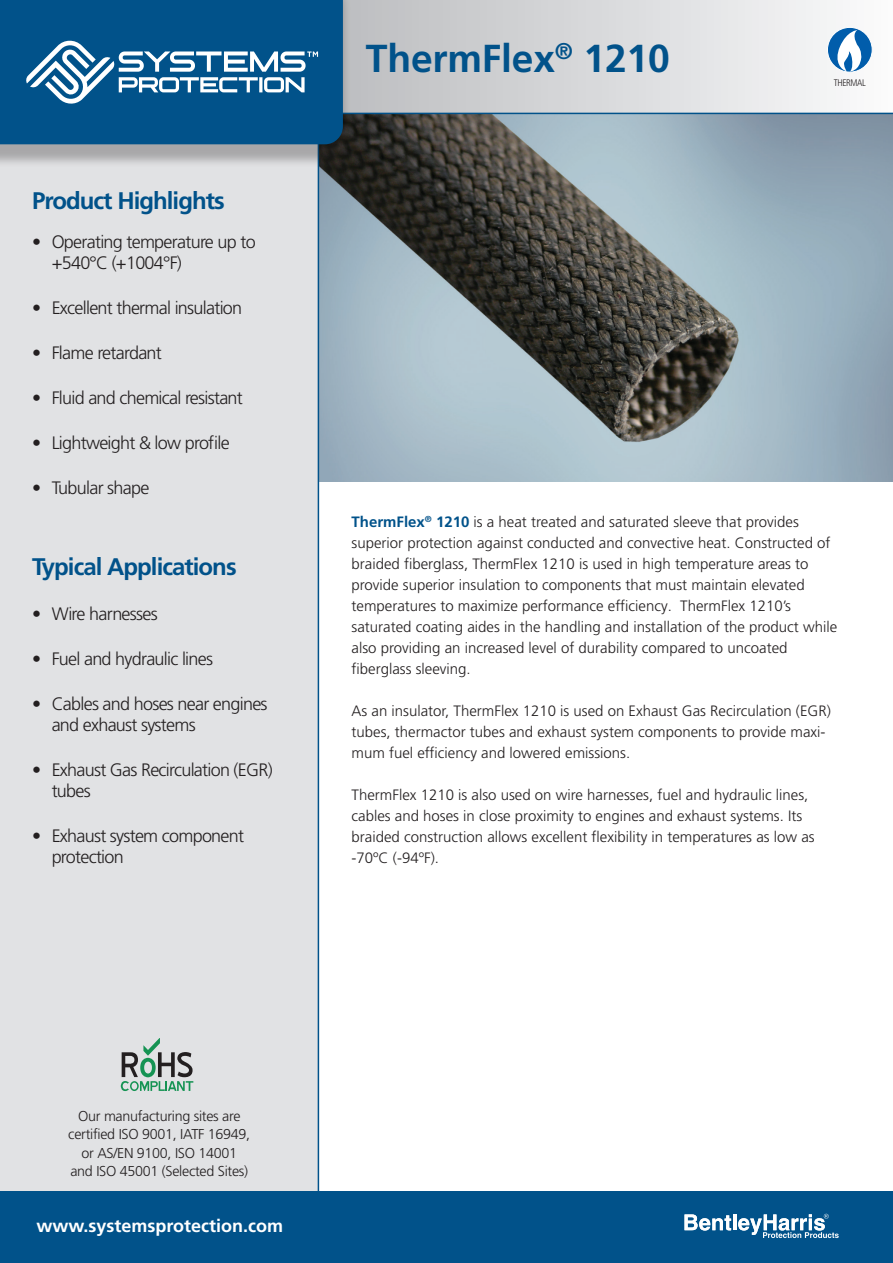
<style>
.page{position:relative;width:893px;height:1263px;background:#fff}
.page>*{position:absolute;margin:0;border:0;box-sizing:border-box;transform-origin:0 0}
.Product_Name{font:700 39px "Frutiger LT Pro";letter-spacing:-.005em;color:#01528a}
.Sidebar_Bullet{font:700 24px "Frutiger LT Pro";letter-spacing:-.04em;color:#01528a}
.Sidebar_Head{font:700 24px "Frutiger LT Pro";letter-spacing:-.04em;color:#01528a}
.Sidebar_Bullet-2{font:300 18px/21px "Frutiger LT Pro";letter-spacing:-.04em;color:#231f20}
.t1{font:700 18px "Frutiger LT Pro";color:#fff}
.Body{font:300 15px/21px "Frutiger LT Pro";color:#231f20}
.t2{font:300 14.25px/18.3px "Frutiger";letter-spacing:-.02em;color:#231f20;text-align:center}
.t3{font:300 condensed 9.45px "Frutiger LT Pro";letter-spacing:-.04em;color:#231f20}
.s1{font-weight:700;color:#01528a}
</style>
<div class="page">
<img style="left:319px;top:114px;width:574px;height:368px">
<div style="left:0;top:168px;width:319px;height:1023px;background:#e1e2e4"></div>
<svg style="left:351px;top:0;width:542px;height:114px"></svg>
<div style="left:0;top:0;width:351px;height:168px;background:#231f20;opacity:.3"></div>
<div style="left:0;top:0;width:343px;height:144px;background:#01528a"></div>
<div style="left:0;top:1191px;width:893px;height:72px;background:#01528a"></div>
<svg style="left:121px;top:1038px;width:72px;height:53px;background:#a3b6ad"></svg>
<svg style="left:684px;top:1214px;width:47px;height:16px"></svg>
<hr style="left:733px;top:1214px;width:3px;height:16px;background:#fff">
<svg style="left:738px;top:1214px;width:101px;height:24px"></svg>
<div style="left:827px;top:27px;width:45px;height:45px;background:#015dab;border-radius:50%"></div>
<div style="left:827px;top:27px;width:45px;height:45px;border:1px solid #fff;border-radius:50%"></div>
<svg style="left:833px;top:30px;width:29px;height:41px"></svg>
<svg style="left:26px;top:41px;width:292px;height:63px"></svg>
<p class="Sidebar_Head" style="left:32px;top:186px;width:194px">Product Highlights</p>
<p class="Sidebar_Bullet-2" style="left:52px;top:231px;width:205px;text-indent:-20px">• Operating temperature up to +540°C (+1004°F)</p>
<p class="Sidebar_Bullet-2" style="left:32px;top:297px;width:212px">• Excellent thermal insulation</p>
<p class="Sidebar_Bullet-2" style="left:32px;top:342px;width:131px">• Flame retardant</p>
<p class="Sidebar_Bullet-2" style="left:32px;top:387px;width:212px">• Fluid and chemical resistant</p>
<p class="Sidebar_Bullet-2" style="left:32px;top:432px;width:199px">• Lightweight &amp; low profile</p>
<p class="Sidebar_Bullet-2" style="left:32px;top:477px;width:119px">• Tubular shape</p>
<p class="Sidebar_Bullet" style="left:32px;top:552px;width:206px">Typical Applications</p>
<p class="Sidebar_Bullet-2" style="left:32px;top:603px;width:127px">• Wire harnesses</p>
<p class="Sidebar_Bullet-2" style="left:32px;top:648px;width:182px">• Fuel and hydraulic lines</p>
<p class="Sidebar_Bullet-2" style="left:52px;top:693px;width:217px;text-indent:-20px">• Cables and hoses near engines and exhaust systems</p>
<p class="Sidebar_Bullet-2" style="left:52px;top:759px;width:223px;text-indent:-20px">• Exhaust Gas Recirculation (EGR) tubes</p>
<p class="Sidebar_Bullet-2" style="left:52px;top:825px;width:194px;text-indent:-20px">• Exhaust system component protection</p>
<p class="Product_Name" style="left:366px;top:35px;width:305px">ThermFlex<sup>®</sup> 1210</p>
<p class="t3" style="left:834px;top:77px;width:34px">THERMAL</p>
<p class="Body" style="left:352px;top:511px;width:487px"><span class="s1">ThermFlex</span><sup>®</sup> <span class="s1">1210</span> is a heat treated and saturated sleeve that provides superior protection against conducted and convective heat. Constructed of braided fiberglass, ThermFlex 1210 is used in high temperature areas to provide superior insulation to components that must maintain elevated temperatures to maximize performance efficiency. ThermFlex 1210’s saturated coating aides in the handling and installation of the product while also providing an increased level of durability compared to uncoated fiberglass sleeving.</p>
<p class="Body" style="left:352px;top:700px;width:481px">As an insulator, ThermFlex 1210 is used on Exhaust Gas Recirculation (EGR) tubes, thermactor tubes and exhaust system components to provide maxi&shy;mum fuel efficiency and lowered emissions.</p>
<p class="Body" style="left:352px;top:784px;width:465px">ThermFlex 1210 is also used on wire harnesses, fuel and hydraulic lines, cables and hoses in close proximity to engines and exhaust systems. Its braided construction allows excellent flexibility in temperatures as low as -70ºC (-94ºF).</p>
<p class="t2" style="left:68px;top:1107px;width:183px">Our manufacturing sites are certified ISO 9001, IATF 16949, or AS/EN 9100, ISO 14001<br>and ISO 45001 (Selected Sites)</p>
<p class="t1" style="left:36px;top:1214px;width:248px">www.systemsprotection.com</p>
</div>
